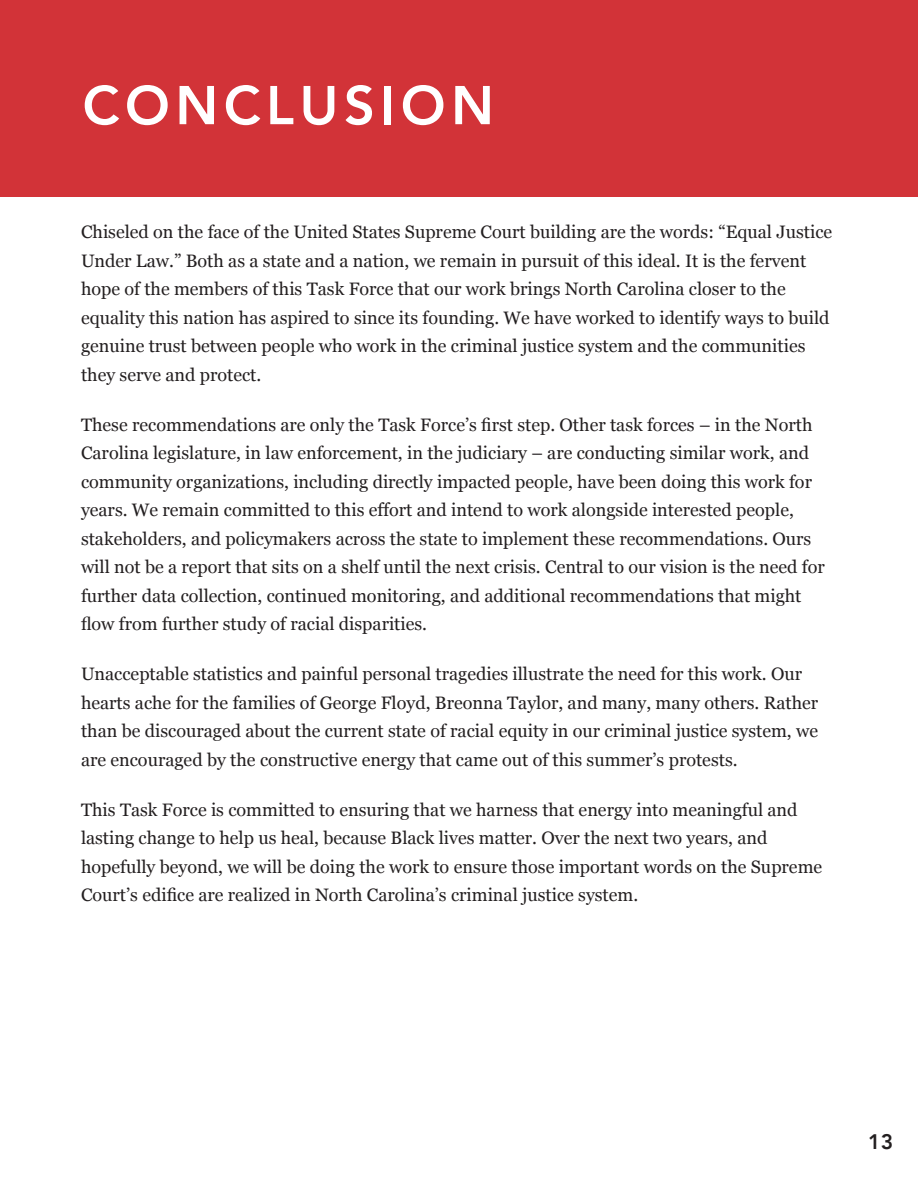
<style>
.page{position:relative;width:918px;height:1188px;background:#fff}
.page>*{position:absolute;margin:0;border:0;box-sizing:border-box;transform-origin:0 0}
.t1{font:800 54px "Avenir";letter-spacing:.1em;color:#fff}
.t2{font:800 21px "Avenir";color:#231f20}
.t3{font:18px/28.5px "Georgia";color:#231f20}
</style>
<div class="page">
<div style="left:0;top:0;width:918px;height:197px;background:#d23338"></div>
<h1 class="t1" style="left:82px;top:63px;width:413px">CONCLUSION</h1>
<p class="t3" style="left:81px;top:217px;width:753px">Chiseled on the face of the United States Supreme Court building are the words: “Equal Justice Under Law.” Both as a state and a nation, we remain in pursuit of this ideal. It is the fervent hope of the members of this Task Force that our work brings North Carolina closer to the equality this nation has aspired to since its founding. We have worked to identify ways to build genuine trust between people who work in the criminal justice system and the communities they serve and protect.</p>
<p class="t3" style="left:81px;top:410px;width:745px">These recommendations are only the Task Force’s first step. Other task forces – in the North Carolina legislature, in law enforcement, in the judiciary – are conducting similar work, and community organizations, including directly impacted people, have been doing this work for years. We remain committed to this effort and intend to work alongside interested people, stakeholders, and policymakers across the state to implement these recommendations. Ours will not be a report that sits on a shelf until the next crisis. Central to our vision is the need for further data collection, continued monitoring, and additional recommendations that might flow from further study of racial disparities.</p>
<p class="t3" style="left:81px;top:659px;width:739px">Unacceptable statistics and painful personal tragedies illustrate the need for this work. Our hearts ache for the families of George Floyd, Breonna Taylor, and many, many others. Rather than be discouraged about the current state of racial equity in our criminal justice system, we are encouraged by the constructive energy that came out of this summer’s protests.</p>
<p class="t3" style="left:81px;top:795px;width:743px">This Task Force is committed to ensuring that we harness that energy into meaningful and lasting change to help us heal, because Black lives matter. Over the next two years, and hopefully beyond, we will be doing the work to ensure those important words on the Supreme Court’s edifice are realized in North Carolina’s criminal justice system.</p>
<p class="t2" style="left:868px;top:1125px;width:26px">13</p>
</div>
